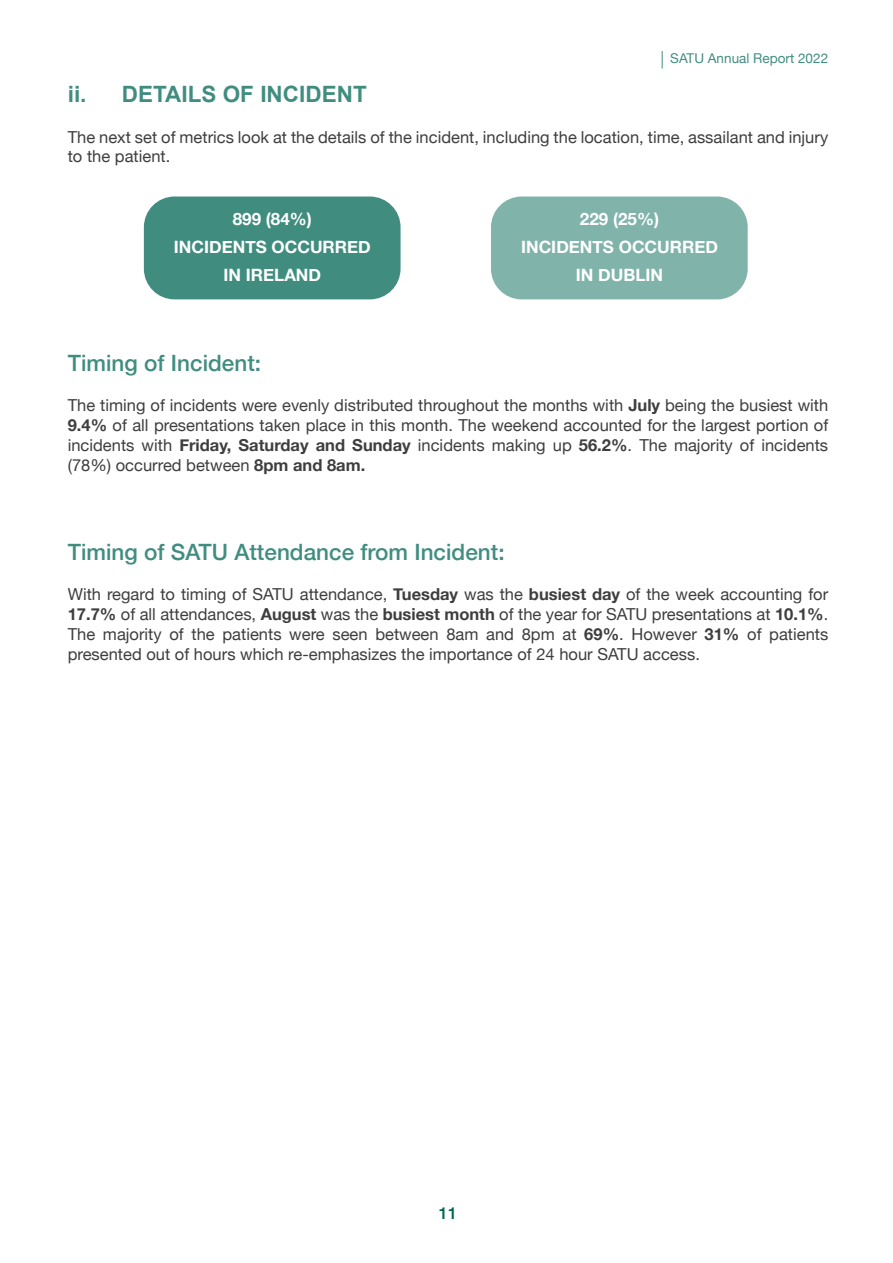
<style>
.page{position:relative;width:893px;height:1263px;background:#fff}
.page>*{position:absolute;margin:0;border:0;box-sizing:border-box;transform-origin:0 0}
.t1{font:500 22.5px "Helvetica Neue";color:rgb(0 103 86/.75)}
.t2{font:700 22.5px "Arial";color:rgb(0 103 86/.75)}
.t3{font:700 16.95px/28px "Helvetica Neue";color:#fff;text-align:center}
.t4{font:16.5px/19.8px "Helvetica Neue";color:#3e3e3f;text-align:justify}
.t5{font:500 16.5px "Helvetica Neue";color:#006756}
.t6{font:13.5px "Helvetica Neue";color:rgb(0 103 86/.75)}
.s1{font-weight:700}
</style>
<div class="page">
<svg style="left:662px;top:51px;width:1px;height:17px"></svg>
<div style="left:491px;top:196px;width:257px;height:103px;background:#80b3aa;border-radius:31px"></div>
<div style="left:144px;top:196px;width:257px;height:103px;background:#408d80;border-radius:31px"></div>
<p class="t6" style="left:670px;top:49px;width:159px">SATU Annual Report 2022</p>
<h1 class="t2" style="left:68px;top:79px;width:301px">ii. DETAILS OF INCIDENT</h1>
<p class="t4" style="left:68px;top:128px;width:762px">The next set of metrics look at the details of the incident, including the location, time, assailant and injury to the patient.</p>
<p class="t3" style="left:174px;top:205px;width:198px">899 (84%)<br>INCIDENTS OCCURRED<br>IN IRELAND</p>
<p class="t3" style="left:521px;top:205px;width:198px">229 (25%)<br>INCIDENTS OCCURRED<br>IN DUBLIN</p>
<h1 class="t1" style="left:68px;top:345px;width:195px">Timing of Incident:</h1>
<p class="t4" style="left:68px;top:397px;width:762px">The timing of incidents were evenly distributed throughout the months with <span class="s1">July</span> being the busiest with <span class="s1">9.4%</span> of all presentations taken place in this month. The weekend accounted for the largest portion of incidents with <span class="s1">Friday, Saturday and Sunday</span> incidents making up <span class="s1">56.2%</span>. The majority of incidents (78%) occurred between <span class="s1">8pm and 8am.</span></p>
<h1 class="t1" style="left:68px;top:534px;width:438px">Timing of SATU Attendance from Incident:</h1>
<p class="t4" style="left:68px;top:586px;width:762px">With regard to timing of SATU attendance, <span class="s1">Tuesday</span> was the <span class="s1">busiest day</span> of the week accounting for <span class="s1">17.7%</span> of all attendances, <span class="s1">August</span> was the <span class="s1">busiest month</span> of the year for SATU presentations at <span class="s1">10.1%</span>.<br>The majority of the patients were seen between 8am and 8pm at <span class="s1">69%</span>. However <span class="s1">31%</span> of patients presented out of hours which re-emphasizes the importance of 24 hour SATU access.</p>
<p class="t5" style="left:439px;top:1200px;width:20px">11</p>
</div>
